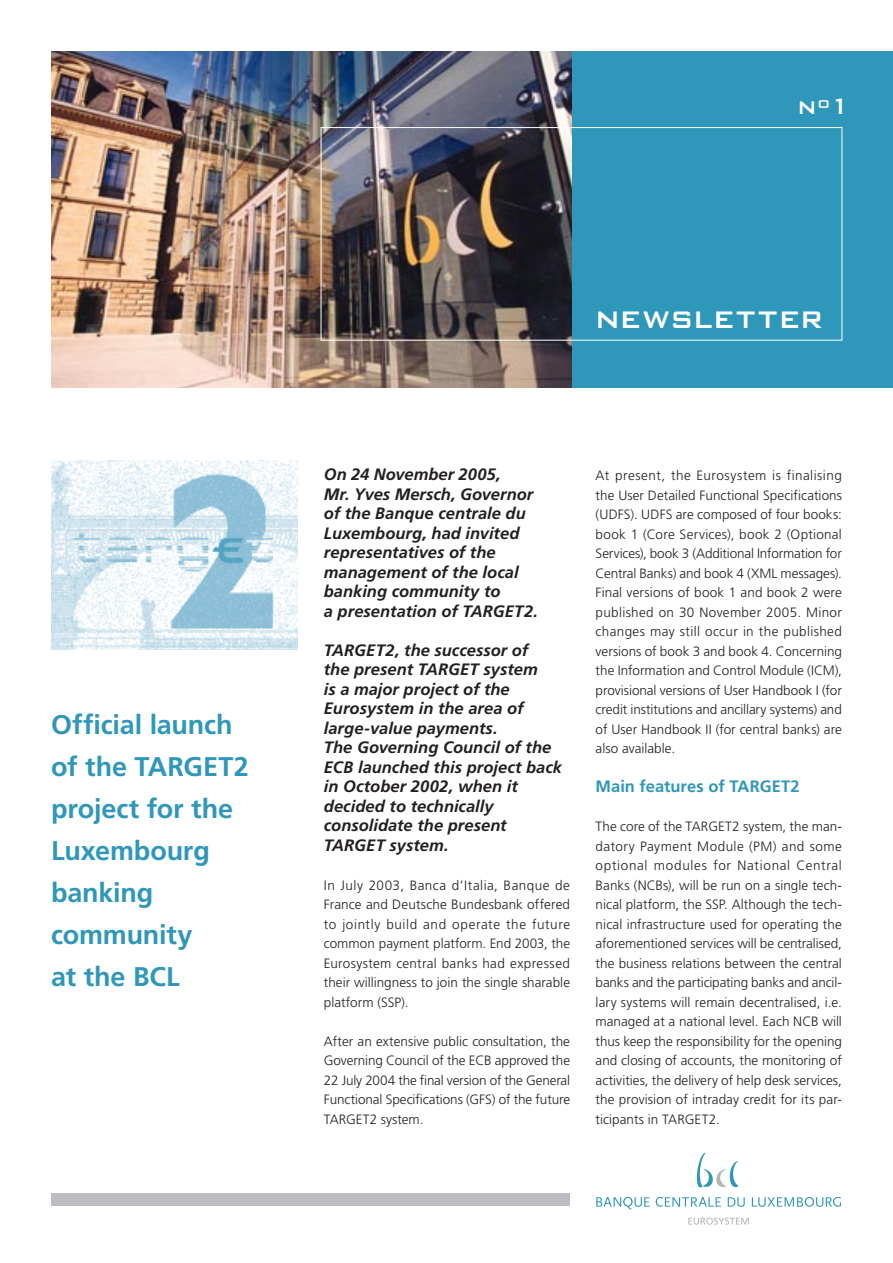
<style>
.page{position:relative;width:893px;height:1263px;background:#fff}
.page>*{position:absolute;margin:0;border:0;box-sizing:border-box;transform-origin:0 0}
.t1{font:500 39px "Bank Gothic BT";letter-spacing:.01em;color:#fff;scale:.9 1}
.t2{font:500 30px "Bank Gothic BT";color:#fff;scale:.9 1}
.t3{font:700 27px/42px "Frutiger";letter-spacing:-.005em;color:#2f97b9}
.t4{font:italic 700 16.5px/19.5px "Frutiger";color:#231f20}
.t5{font:700 16.5px "Frutiger";color:#2f97b9}
.t6{font:300 13.5px/19.5px "Frutiger";color:#231f20;text-align:justify}
</style>
<div class="page">
<div style="left:51px;top:51px;width:842px;height:336px;background:#2f97b9"></div>
<img style="left:51px;top:51px;width:521px;height:336px">
<div style="left:321px;top:127px;width:521px;height:214px;border:1px solid #fff"></div>
<div style="left:51px;top:1193px;width:519px;height:13px;background:#bcbdc0"></div>
<svg style="left:696px;top:1152px;width:43px;height:36px"></svg>
<svg style="left:596px;top:1197px;width:54px;height:13px"></svg>
<svg style="left:656px;top:1197px;width:65px;height:10px"></svg>
<svg style="left:728px;top:1197px;width:17px;height:10px"></svg>
<svg style="left:752px;top:1197px;width:89px;height:10px"></svg>
<svg style="left:688px;top:1217px;width:61px;height:8px"></svg>
<img style="left:51px;top:461px;width:247px;height:189px">
<h2 class="t2" style="left:798px;top:90px;width:60px">nº1</h2>
<h3 class="t3" style="left:51px;top:703px;width:199px">Official launch of the TARGET2 project for the<br>Luxembourg banking community<br>at the BCL</h3>
<h1 class="t1" style="left:595px;top:297px;width:255px">newsletter</h1>
<p class="t4" style="left:324px;top:464px;width:216px">On 24 November 2005,<br>Mr. Yves Mersch, Governor of the Banque centrale du<br>Luxembourg, had invited representatives of the management of the local banking community to<br>a presentation of TARGET2.</p>
<p class="t4" style="left:324px;top:640px;width:240px">TARGET2, the successor of<br>the present TARGET system<br>is a major project of the<br>Eurosystem in the area of large-value payments.<br>The Governing Council of the<br>ECB launched this project back in October 2002, when it decided to technically consolidate the present<br>TARGET system.</p>
<p class="t6" style="left:324px;top:875px;width:248px">In July 2003, Banca d’Italia, Banque de France and Deutsche Bundesbank offered to jointly build and operate the future common payment platform. End 2003, the Eurosystem central banks had expressed their willingness to join the single sharable platform (SSP).</p>
<p class="t6" style="left:324px;top:1031px;width:248px">After an extensive public consultation, the Governing Council of the ECB approved the 22 July 2004 the final version of the General Functional Specifications (GFS) of the future TARGET2 system.</p>
<p class="t6" style="left:596px;top:466px;width:248px">At present, the Eurosystem is finalising the User Detailed Functional Specifi-cations (UDFS). UDFS are composed of four books: book 1 (Core Services), book 2 (Optional Services), book 3 (Additional Information for Central Banks) and book 4 (XML messages).<br>Final versions of book 1 and book 2 were published on 30 November 2005. Minor changes may still occur in the published versions of book 3 and book 4. Concerning the Information and Control Module (ICM), provisional versions of User Handbook I (for credit institutions and ancillary systems) and of User Handbook II (for central banks) are also available.</p>
<p class="t5" style="left:596px;top:777px;width:206px">Main features of TARGET2</p>
<p class="t6" style="left:596px;top:817px;width:248px">The core of the TARGET2 system, the man&shy;datory Payment Module (PM) and some optional modules for National Central Banks (NCBs), will be run on a single tech&shy;nical platform, the SSP. Although the tech&shy;nical infrastructure used for operating the aforementioned services will be centralised, the business relations between the central banks and the participating banks and ancil&shy;lary systems will remain decentralised, i.e. managed at a national level. Each NCB will thus keep the responsibility for the opening and closing of accounts, the monitoring of activities, the delivery of help desk services, the provision of intraday credit for its par&shy;ticipants in TARGET2.</p>
</div>
